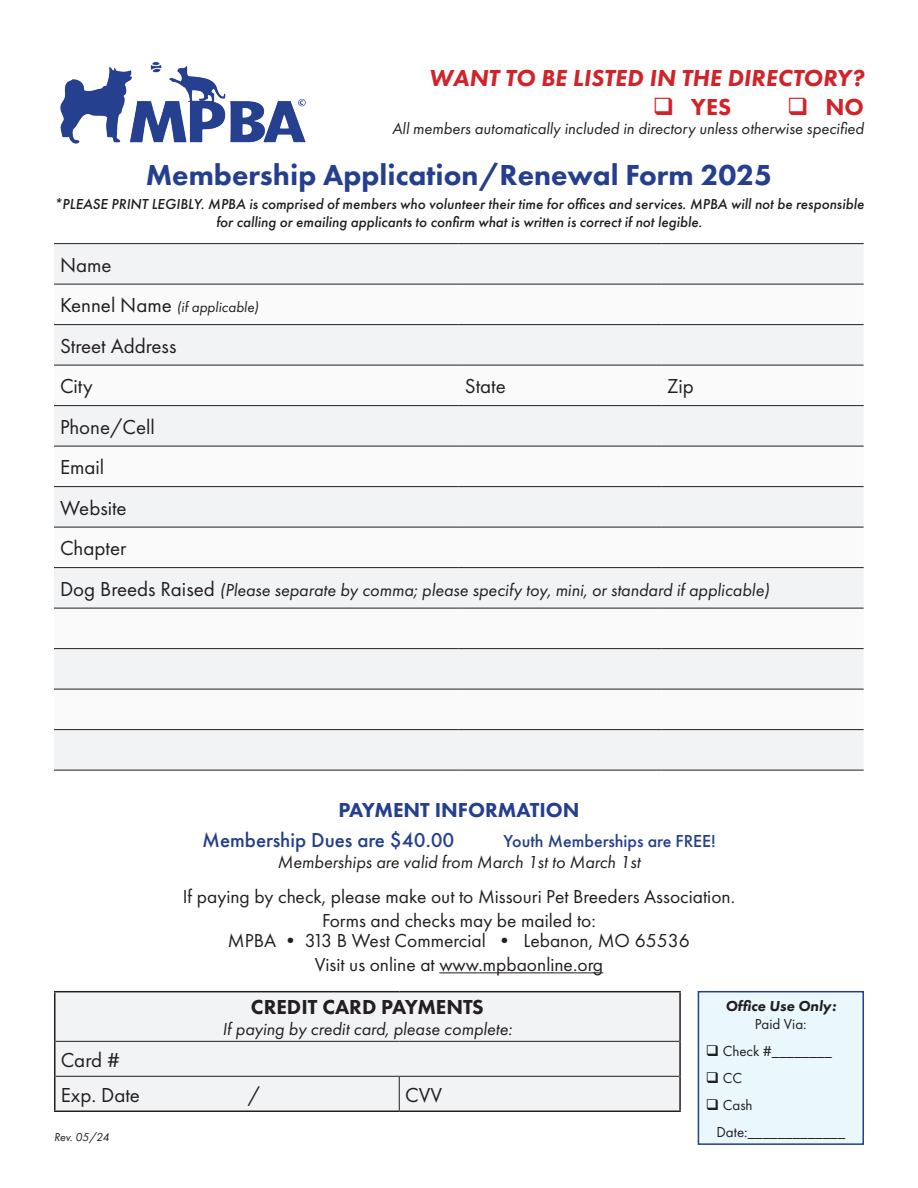
<style>
.page{position:relative;width:918px;height:1188px;background:#fff}
.page>*{position:absolute;margin:0;border:0;box-sizing:border-box;transform-origin:0 0}
.t1{font:800 30px "Futura PT";color:#253f8e}
.t2{font:italic 800 24px "Futura PT";color:#d1232a}
.t3{font:800 24px "Futura PT";color:#d1232a}
.t4{font:21px "Futura PT";color:#231f20}
.t5{font:500 21px "Futura PT";color:#253f8e}
.t6{font:800 21px "Futura PT";color:#253f8e}
.t7{font:800 21px "Futura PT";color:#231f20}
.t8{font:19.5px "Futura PT";color:#231f20}
.t9{font:italic 18px "Futura PT";color:#231f20}
.t10{font:500 18px "Futura PT";color:#253f8e}
.t11{font:italic 16.5px "Futura PT";color:#231f20}
.t12{font:italic 500 15px/18px "Futura PT";color:#231f20;text-align:center}
.t13{font:15px "Futura PT";color:#231f20}
.t14{font:italic 15px "Futura PT";color:#231f20}
.t15{font:italic 800 15px "Futura PT";color:#231f20}
.t16{font:italic 12px "Futura PT";letter-spacing:-.01em;color:#231f20}
.s1{font-style:normal;font-size:21px}
</style>
<div class="page">
<div style="left:698px;top:992px;width:165px;height:152px;background:#eaf7fd"></div>
<div style="left:698px;top:991px;width:166px;height:154px;border:2px solid #253f8e"></div>
<img style="left:60px;top:62px;width:246px;height:82px">
<div style="left:54px;top:244px;width:810px;height:526px;background:#f2f3f4"></div>
<svg style="left:54px;top:285px;width:810px;height:444px"></svg>
<hr style="left:54px;top:324px;width:405px;height:1px;background:#231f20">
<hr style="left:459px;top:324px;width:202px;height:1px;background:#231f20">
<hr style="left:661px;top:324px;width:203px;height:1px;background:#231f20">
<hr style="left:54px;top:446px;width:405px;height:1px;background:#231f20">
<hr style="left:459px;top:446px;width:202px;height:1px;background:#231f20">
<hr style="left:661px;top:446px;width:203px;height:1px;background:#231f20">
<hr style="left:54px;top:486px;width:405px;height:1px;background:#231f20">
<hr style="left:459px;top:486px;width:202px;height:1px;background:#231f20">
<hr style="left:661px;top:486px;width:203px;height:1px;background:#231f20">
<hr style="left:54px;top:527px;width:405px;height:1px;background:#231f20">
<hr style="left:459px;top:527px;width:202px;height:1px;background:#231f20">
<hr style="left:661px;top:527px;width:203px;height:1px;background:#231f20">
<hr style="left:54px;top:567px;width:405px;height:1px;background:#231f20">
<hr style="left:459px;top:567px;width:202px;height:1px;background:#231f20">
<hr style="left:661px;top:567px;width:203px;height:1px;background:#231f20">
<hr style="left:54px;top:608px;width:405px;height:1px;background:#231f20">
<hr style="left:459px;top:608px;width:202px;height:1px;background:#231f20">
<hr style="left:661px;top:608px;width:203px;height:1px;background:#231f20">
<hr style="left:54px;top:648px;width:405px;height:1px;background:#231f20">
<hr style="left:459px;top:648px;width:202px;height:1px;background:#231f20">
<hr style="left:661px;top:648px;width:203px;height:1px;background:#231f20">
<hr style="left:54px;top:689px;width:405px;height:1px;background:#231f20">
<hr style="left:459px;top:689px;width:202px;height:1px;background:#231f20">
<hr style="left:661px;top:689px;width:203px;height:1px;background:#231f20">
<hr style="left:54px;top:729px;width:405px;height:1px;background:#231f20">
<hr style="left:459px;top:729px;width:202px;height:1px;background:#231f20">
<hr style="left:661px;top:729px;width:203px;height:1px;background:#231f20">
<hr style="left:54px;top:770px;width:405px;height:1px;background:#231f20">
<hr style="left:459px;top:770px;width:202px;height:1px;background:#231f20">
<hr style="left:661px;top:770px;width:203px;height:1px;background:#231f20">
<hr style="left:54px;top:365px;width:405px;height:1px;background:#231f20">
<hr style="left:459px;top:365px;width:202px;height:1px;background:#231f20">
<hr style="left:661px;top:365px;width:203px;height:1px;background:#231f20">
<hr style="left:54px;top:405px;width:405px;height:1px;background:#231f20">
<hr style="left:459px;top:405px;width:202px;height:1px;background:#231f20">
<hr style="left:661px;top:405px;width:203px;height:1px;background:#231f20">
<hr style="left:54px;top:243px;width:405px;height:1px;background:#231f20">
<hr style="left:459px;top:243px;width:202px;height:1px;background:#231f20">
<hr style="left:661px;top:243px;width:203px;height:1px;background:#231f20">
<hr style="left:54px;top:284px;width:405px;height:1px;background:#231f20">
<hr style="left:459px;top:284px;width:202px;height:1px;background:#231f20">
<hr style="left:661px;top:284px;width:203px;height:1px;background:#231f20">
<div style="left:56px;top:992px;width:623px;height:119px;background:#f2f3f4"></div>
<hr style="left:56px;top:1041px;width:343px;height:1px;background:#231f20">
<hr style="left:399px;top:1041px;width:280px;height:1px;background:#231f20">
<hr style="left:56px;top:1076px;width:343px;height:1px;background:#231f20">
<hr style="left:399px;top:1076px;width:280px;height:1px;background:#231f20">
<hr style="left:399px;top:1076px;width:1px;height:35px;background:#231f20">
<hr style="left:54px;top:991px;width:345px;height:1px;background:#231f20">
<hr style="left:54px;top:992px;width:2px;height:49px;background:#231f20">
<hr style="left:399px;top:991px;width:282px;height:1px;background:#231f20">
<hr style="left:679px;top:992px;width:2px;height:49px;background:#231f20">
<hr style="left:54px;top:1041px;width:2px;height:35px;background:#231f20">
<hr style="left:679px;top:1041px;width:2px;height:35px;background:#231f20">
<hr style="left:54px;top:1076px;width:2px;height:35px;background:#231f20">
<hr style="left:679px;top:1076px;width:2px;height:35px;background:#231f20">
<hr style="left:54px;top:1111px;width:345px;height:1px;background:#231f20">
<hr style="left:399px;top:1111px;width:282px;height:1px;background:#231f20">
<hr style="left:439px;top:972px;width:164px;height:1px;background:#231f20">
<p class="t2" style="left:429px;top:63px;width:437px">WANT TO BE LISTED IN THE DIRECTORY?</p>
<p class="t3" style="left:653px;top:92px;width:80px">❑ YES</p>
<p class="t3" style="left:787px;top:92px;width:78px">❑ NO</p>
<p class="t11" style="left:392px;top:119px;width:473px">All members automatically included in directory unless otherwise specified</p>
<p class="t1" style="left:146px;top:156px;width:628px">Membership Application/Renewal Form 2025</p>
<p class="t12" style="left:54px;top:195px;width:812px">*PLEASE PRINT LEGIBLY. MPBA is comprised of members who volunteer their time for offices and services. MPBA will not be responsible for calling or emailing applicants to confirm what is written is correct if not legible.</p>
<p class="t4" style="left:60px;top:252px;width:53px">Name</p>
<p class="t14" style="left:60px;top:298px;width:200px"><span class="s1">Kennel Name</span> (if applicable)</p>
<p class="t4" style="left:60px;top:333px;width:118px">Street Address</p>
<p class="t4" style="left:60px;top:374px;width:34px">City</p>
<p class="t4" style="left:465px;top:374px;width:43px">State</p>
<p class="t4" style="left:667px;top:374px;width:28px">Zip</p>
<p class="t4" style="left:60px;top:414px;width:96px">Phone/Cell</p>
<p class="t4" style="left:60px;top:455px;width:46px">Email</p>
<p class="t4" style="left:60px;top:495px;width:68px">Website</p>
<p class="t4" style="left:60px;top:536px;width:68px">Chapter</p>
<p class="t9" style="left:60px;top:579px;width:711px"><span class="s1">Dog Breeds Raised</span> (Please separate by comma; please specify toy, mini, or standard if applicable)</p>
<p class="t6" style="left:338px;top:796px;width:243px">PAYMENT INFORMATION</p>
<p class="t5" style="left:202px;top:827px;width:254px">Membership Dues are $40.00</p>
<p class="t10" style="left:503px;top:830px;width:214px">Youth Memberships are FREE!</p>
<p class="t9" style="left:278px;top:851px;width:364px">Memberships are valid from March 1st to March 1st</p>
<p class="t8" style="left:183px;top:885px;width:554px">If paying by check, please make out to Missouri Pet Breeders Association.</p>
<p class="t8" style="left:322px;top:909px;width:275px">Forms and checks may be mailed to:</p>
<p class="t8" style="left:228px;top:929px;width:464px">MPBA • 313 B West Commercial • Lebanon, MO 65536</p>
<p class="t8" style="left:315px;top:953px;width:290px">Visit us online at www.mpbaonline.org</p>
<p class="t7" style="left:251px;top:994px;width:234px">CREDIT CARD PAYMENTS</p>
<p class="t9" style="left:223px;top:1019px;width:291px">If paying by credit card, please complete:</p>
<p class="t4" style="left:61px;top:1047px;width:60px">Card #</p>
<p class="t4" style="left:61px;top:1082px;width:81px">Exp. Date</p>
<p class="t4" style="left:248px;top:1082px;width:14px">/</p>
<p class="t4" style="left:405px;top:1082px;width:38px">CVV</p>
<p class="t16" style="left:54px;top:1130px;width:57px">Rev. 05/24</p>
<p class="t15" style="left:726px;top:996px;width:112px">Office Use Only:</p>
<p class="t13" style="left:755px;top:1015px;width:53px">Paid Via:</p>
<p class="t13" style="left:706px;top:1042px;width:128px">❑ Check #________</p>
<p class="t13" style="left:706px;top:1069px;width:38px">❑ CC</p>
<p class="t13" style="left:706px;top:1096px;width:48px">❑ Cash</p>
<p class="t13" style="left:716px;top:1123px;width:130px">Date:_____________</p>
</div>
